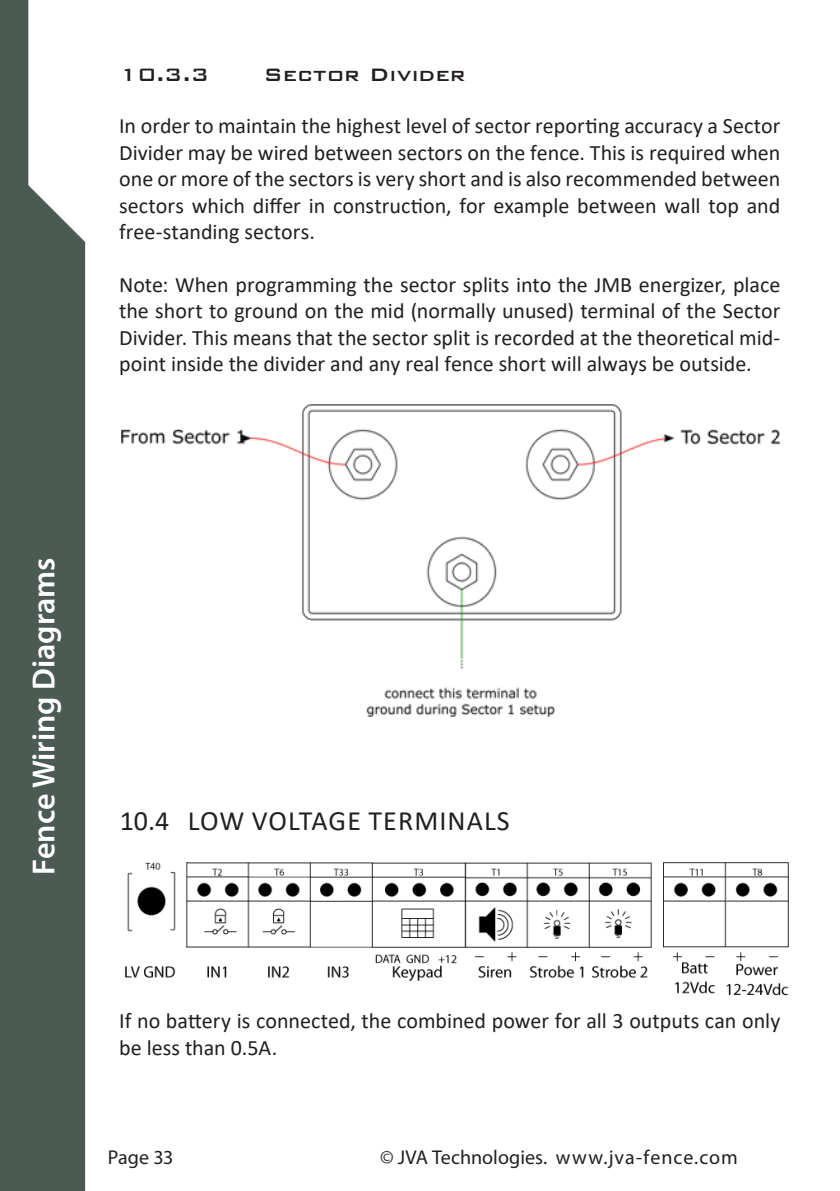
<style>
.page{position:relative;width:840px;height:1191px;background:#fff}
.page>*{position:absolute;margin:0;border:0;box-sizing:border-box;transform-origin:0 0}
.t1{font:600 32px "Myriad Pro";color:#fff}
.t2{font:28px "Calibri";letter-spacing:.04em;color:#231f20}
.t3{font:500 24px "Bank Gothic BT";color:#231f20}
.JVA_Basic_Paragraph{font:22px/26.4px "Calibri";color:#231f20;text-align:justify}
.t4{font:20px "Myriad Pro";letter-spacing:.005em;color:#231f20}
</style>
<div class="page">
<svg style="left:0;top:0;width:85px;height:1191px;background:#5f6d65"></svg>
<img style="left:121px;top:404px;width:659px;height:313px">
<img style="left:125px;top:862px;width:664px;height:134px">
<p class="t3" style="left:119px;top:61px;width:92px">10.3.3</p>
<p class="t3" style="left:263px;top:61px;width:203px">Sector Divider</p>
<p class="JVA_Basic_Paragraph" style="left:119px;top:112px;width:662px">In order to maintain the highest level of sector reporting accuracy a Sector Divider may be wired between sectors on the fence. This is required when one or more of the sectors is very short and is also recommended between sectors which differ in construction, for example between wall top and free-standing sectors.</p>
<p class="JVA_Basic_Paragraph" style="left:119px;top:271px;width:662px">Note: When programming the sector splits into the JMB energizer, place the short to ground on the mid (normally unused) terminal of the Sector Divider. This means that the sector split is recorded at the theoretical mid&shy;point inside the divider and any real fence short will always be outside.</p>
<h1 class="t1" style="left:23px;top:874px;width:318px;rotate:-90deg">Fence Wiring Diagrams</h1>
<p class="t2" style="left:120px;top:801px;width:391px">10.4 LOW VOLTAGE TERMINALS</p>
<p class="JVA_Basic_Paragraph" style="left:119px;top:1007px;width:662px">If no battery is connected, the combined power for all 3 outputs can only be less than 0.5A.</p>
<p class="t4" style="left:108px;top:1145px;width:67px">Page 33</p>
<p class="t4" style="left:380px;top:1145px;width:359px">© JVA Technologies. www.jva-fence.com</p>
</div>
